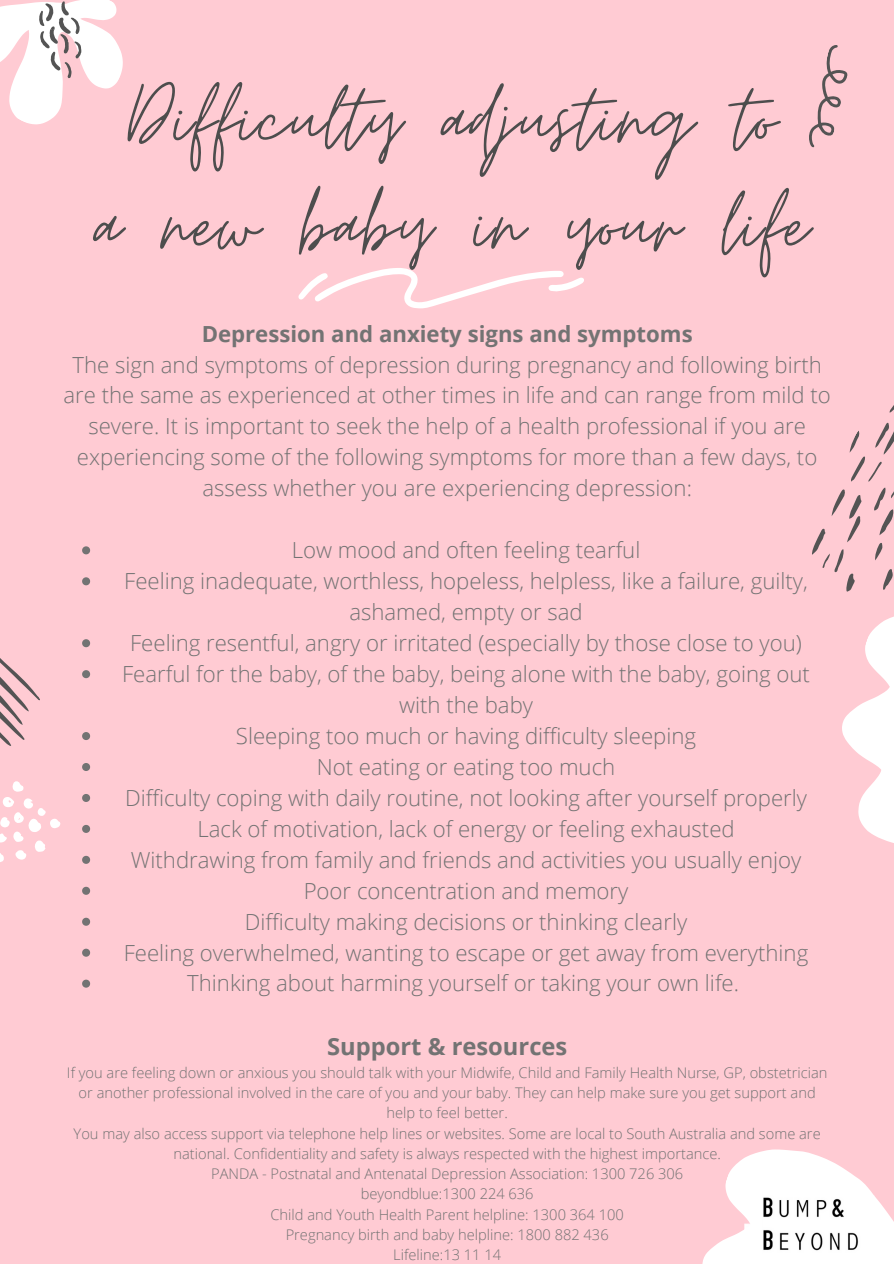
<style>
.page{position:relative;width:894px;height:1264px;background:#fff}
.page>*{position:absolute;margin:0;border:0;box-sizing:border-box;transform-origin:0 0}
.t1{font:101.25px/105.9px "Moon Time";letter-spacing:.015em;color:#4d4d4d;text-align:center}
.t2{font:700 23.7px "Open Sans";color:#737373}
.t3{font:300 22.2px/30.9px "Open Sans";color:#737373;text-align:center}
.t4{font:700 22.2px "Open Sans";color:#737373}
.t5{font:300 14.7px/20.2px "Open Sans";color:#737373;text-align:center}
</style>
<div class="page">
<div style="left:0;top:0;width:893px;height:1263px;background:#ffcbd3"></div>
<svg style="left:298px;top:268px;width:286px;height:40px"></svg>
<svg style="left:0;top:781px;width:60px;height:81px"></svg>
<svg style="left:889px;top:406px;width:4px;height:7px"></svg>
<svg style="left:812px;top:422px;width:81px;height:421px"></svg>
<svg style="left:809px;top:45px;width:39px;height:103px"></svg>
<svg style="left:0;top:658px;width:40px;height:88px"></svg>
<svg style="left:0;top:0;width:123px;height:125px"></svg>
<svg style="left:82px;top:546px;width:8px;height:8px"></svg>
<svg style="left:82px;top:577px;width:8px;height:8px"></svg>
<svg style="left:82px;top:639px;width:8px;height:8px"></svg>
<svg style="left:82px;top:670px;width:8px;height:8px"></svg>
<svg style="left:82px;top:732px;width:8px;height:8px"></svg>
<svg style="left:82px;top:763px;width:8px;height:8px"></svg>
<svg style="left:82px;top:794px;width:8px;height:8px"></svg>
<svg style="left:82px;top:824px;width:8px;height:9px"></svg>
<svg style="left:82px;top:855px;width:8px;height:8px"></svg>
<svg style="left:82px;top:886px;width:8px;height:8px"></svg>
<svg style="left:82px;top:917px;width:8px;height:8px"></svg>
<svg style="left:82px;top:948px;width:8px;height:8px"></svg>
<svg style="left:82px;top:979px;width:8px;height:8px"></svg>
<svg style="left:702px;top:1149px;width:191px;height:114px"></svg>
<img style="left:761px;top:1191px;width:104px;height:62px">
<p class="t1" style="left:95px;top:68px;width:715px">Difficulty adjusting to<br>a new baby in your life</p>
<p class="t4" style="left:202px;top:318px;width:492px">Depression and anxiety signs and symptoms</p>
<p class="t3" style="left:63px;top:348px;width:768px">The sign and symptoms of depression during pregnancy and following birth are the same as experienced at other times in life and can range from mild to severe. It is important to seek the help of a health professional if you are experiencing some of the following symptoms for more than a few days, to assess whether you are experiencing depression:</p>
<p class="t3" style="left:291px;top:534px;width:350px">Low mood and often feeling tearful</p>
<p class="t3" style="left:124px;top:565px;width:684px">Feeling inadequate, worthless, hopeless, helpless, like a failure, guilty, ashamed, empty or sad</p>
<p class="t3" style="left:130px;top:627px;width:673px">Feeling resentful, angry or irritated (especially by those close to you)</p>
<p class="t3" style="left:122px;top:658px;width:689px">Fearful for the baby, of the baby, being alone with the baby, going out with the baby</p>
<p class="t3" style="left:236px;top:719px;width:461px">Sleeping too much or having difficulty sleeping</p>
<p class="t3" style="left:316px;top:750px;width:300px">Not eating or eating too much</p>
<p class="t3" style="left:125px;top:781px;width:683px">Difficulty coping with daily routine, not looking after yourself properly</p>
<p class="t3" style="left:197px;top:812px;width:538px">Lack of motivation, lack of energy or feeling exhausted</p>
<p class="t3" style="left:131px;top:843px;width:671px">Withdrawing from family and friends and activities you usually enjoy</p>
<p class="t3" style="left:303px;top:874px;width:326px">Poor concentration and memory</p>
<p class="t3" style="left:245px;top:905px;width:443px">Difficulty making decisions or thinking clearly</p>
<p class="t3" style="left:124px;top:936px;width:685px">Feeling overwhelmed, wanting to escape or get away from everything</p>
<p class="t3" style="left:187px;top:967px;width:553px">Thinking about harming yourself or taking your own life.</p>
<p class="t2" style="left:327px;top:1029px;width:242px">Support &amp; resources</p>
<p class="t5" style="left:67px;top:1061px;width:761px">If you are feeling down or anxious you should talk with your Midwife, Child and Family Health Nurse, GP, obstetrician or another professional involved in the care of you and your baby. They can help make sure you get support and help to feel better.</p>
<p class="t5" style="left:74px;top:1122px;width:748px">You may also access support via telephone help lines or websites. Some are local to South Australia and some are national. Confidentiality and safety is always respected with the highest importance.</p>
<p class="t5" style="left:211px;top:1163px;width:473px">PANDA - Postnatal and Antenatal Depression Association: 1300 726 306</p>
<p class="t5" style="left:360px;top:1183px;width:174px">beyondblue:1300 224 636</p>
<p class="t5" style="left:270px;top:1203px;width:355px">Child and Youth Health Parent helpline: 1300 364 100</p>
<p class="t5" style="left:285px;top:1223px;width:324px">Pregnancy birth and baby helpline: 1800 882 436</p>
<p class="t5" style="left:393px;top:1244px;width:109px">Lifeline:13 11 14</p>
</div>
